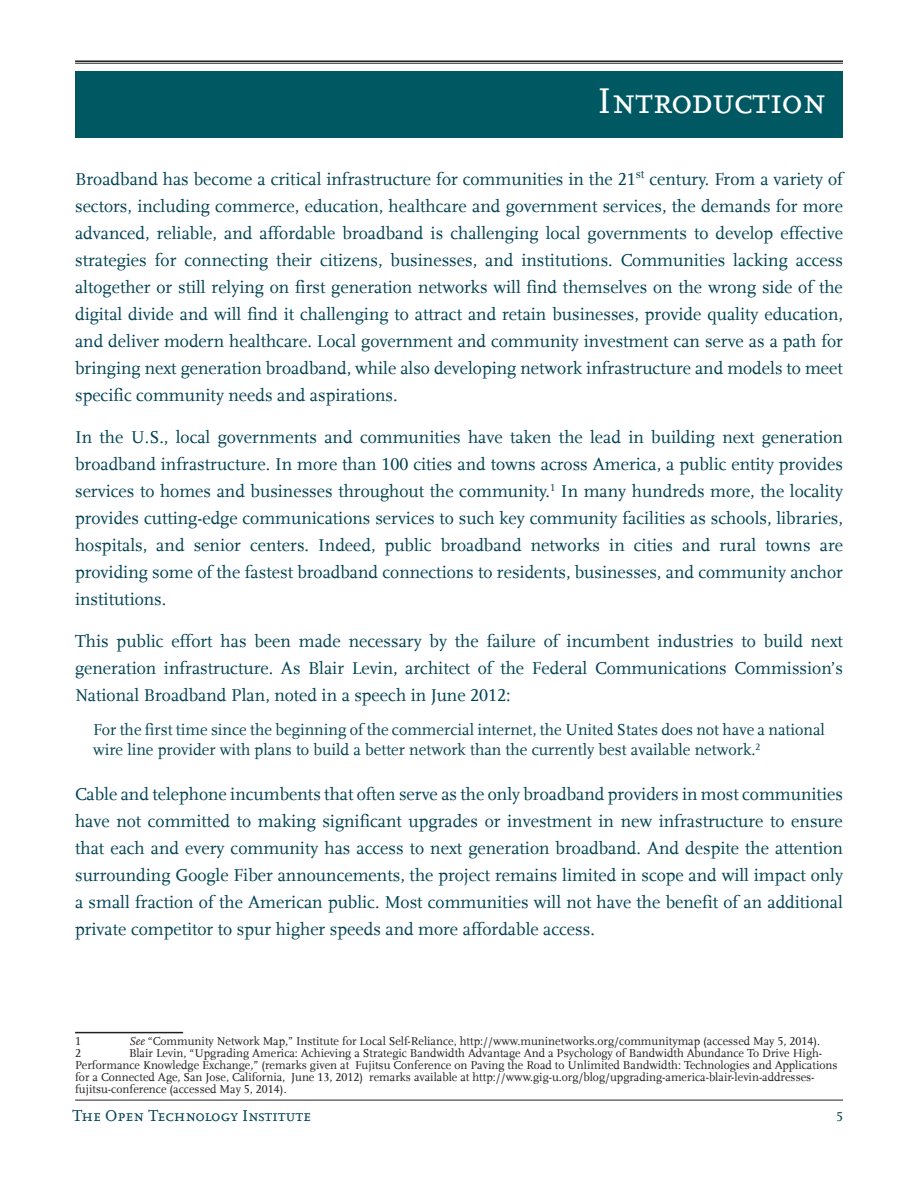
<style>
.page{position:relative;width:918px;height:1188px;background:#fff}
.page>*{position:absolute;margin:0;border:0;box-sizing:border-box;transform-origin:0 0}
.t1{font:37.5px "Scala LF Caps";letter-spacing:-.03em;color:#fff}
.NAF_Report_Introduct{font:18px/27px "Scala LF";color:#004254;text-align:justify}
.NAF_Report_Block_Quo{font:16.5px/19.8px "Scala LF";color:#004254}
.t2{font:16.5px "Scala LF Caps";color:#004254}
.t3{font:13.5px "Scala LF Caps";color:#004254}
.t4{font:12px/12px "Scala LF";color:#231f20}
.s1{font-style:italic}
</style>
<div class="page">
<hr style="left:75px;top:63px;width:768px;height:1px;background:#231f20">
<hr style="left:75px;top:60px;width:768px;height:2px;background:#231f20">
<hr style="left:75px;top:1100px;width:768px;height:1px;background:#231f20">
<hr style="left:75px;top:1032px;width:108px;height:1px;background:#231f20">
<div style="left:75px;top:71px;width:768px;height:67px;background:#005962"></div>
<p class="t1" style="left:598px;top:81px;width:230px">Introduction</p>
<p class="NAF_Report_Introduct" style="left:75px;top:166px;width:769px">Broadband has become a critical infrastructure for communities in the 21<sup>st</sup> century. From a variety of sectors, including commerce, education, healthcare and government services, the demands for more advanced, reliable, and affordable broadband is challenging local governments to develop effective strategies for connecting their citizens, businesses, and institutions. Communities lacking access altogether or still relying on first generation networks will find themselves on the wrong side of the digital divide and will find it challenging to attract and retain businesses, provide quality education, and deliver modern healthcare. Local government and community investment can serve as a path for bringing next generation broadband, while also developing network infrastructure and models to meet specific community needs and aspirations.</p>
<p class="NAF_Report_Introduct" style="left:75px;top:424px;width:769px">In the U.S., local governments and communities have taken the lead in building next generation broadband infrastructure. In more than 100 cities and towns across America, a public entity provides services to homes and businesses throughout the community.<sup>1</sup> In many hundreds more, the locality provides cutting-edge communications services to such key community facilities as schools, libraries, hospitals, and senior centers. Indeed, public broadband networks in cities and rural towns are providing some of the fastest broadband connections to residents, businesses, and community anchor institutions.</p>
<p class="NAF_Report_Introduct" style="left:75px;top:628px;width:769px">This public effort has been made necessary by the failure of incumbent industries to build next generation infrastructure. As Blair Levin, architect of the Federal Communications Commission’s National Broadband Plan, noted in a speech in June 2012:</p>
<p class="NAF_Report_Block_Quo" style="left:93px;top:720px;width:733px">For the first time since the beginning of the commercial internet, the United States does not have a national wire line provider with plans to build a better network than the currently best available network.<sup>2</sup></p>
<p class="NAF_Report_Introduct" style="left:75px;top:781px;width:769px">Cable and telephone incumbents that often serve as the only broadband providers in most communities have not committed to making significant upgrades or investment in new infrastructure to ensure that each and every community has access to next generation broadband. And despite the attention surrounding Google Fiber announcements, the project remains limited in scope and will impact only a small fraction of the American public. Most communities will not have the benefit of an additional private competitor to spur higher speeds and more affordable access.</p>
<p class="t4" style="left:75px;top:1035px;width:7px">1</p>
<p class="t4" style="left:129px;top:1035px;width:693px"><span class="s1">See</span> “Community Network Map,” Institute for Local Self-Reliance, http://www.muninetworks.org/communitymap (accessed May 5, 2014).</p>
<p class="t4" style="left:75px;top:1047px;width:7px">2</p>
<p class="t4" style="left:75px;top:1047px;width:764px;text-indent:54px">Blair Levin, “Upgrading America: Achieving a Strategic Bandwidth Advantage And a Psychology of Bandwidth Abundance To Drive High-Performance Knowledge Exchange,” (remarks given at Fujitsu Conference on Paving the Road to Unlimited Bandwidth: Technologies and Applications for a Connected Age, San Jose, California, June 13, 2012) remarks available at http://www.gig-u.org/blog/upgrading-america-blair-levin-addresses&shy;fujitsu-conference (accessed May 5, 2014).</p>
<p class="t2" style="left:72px;top:1107px;width:240px">The Open Technology Institute</p>
<p class="t3" style="left:836px;top:1110px;width:8px">5</p>
</div>
